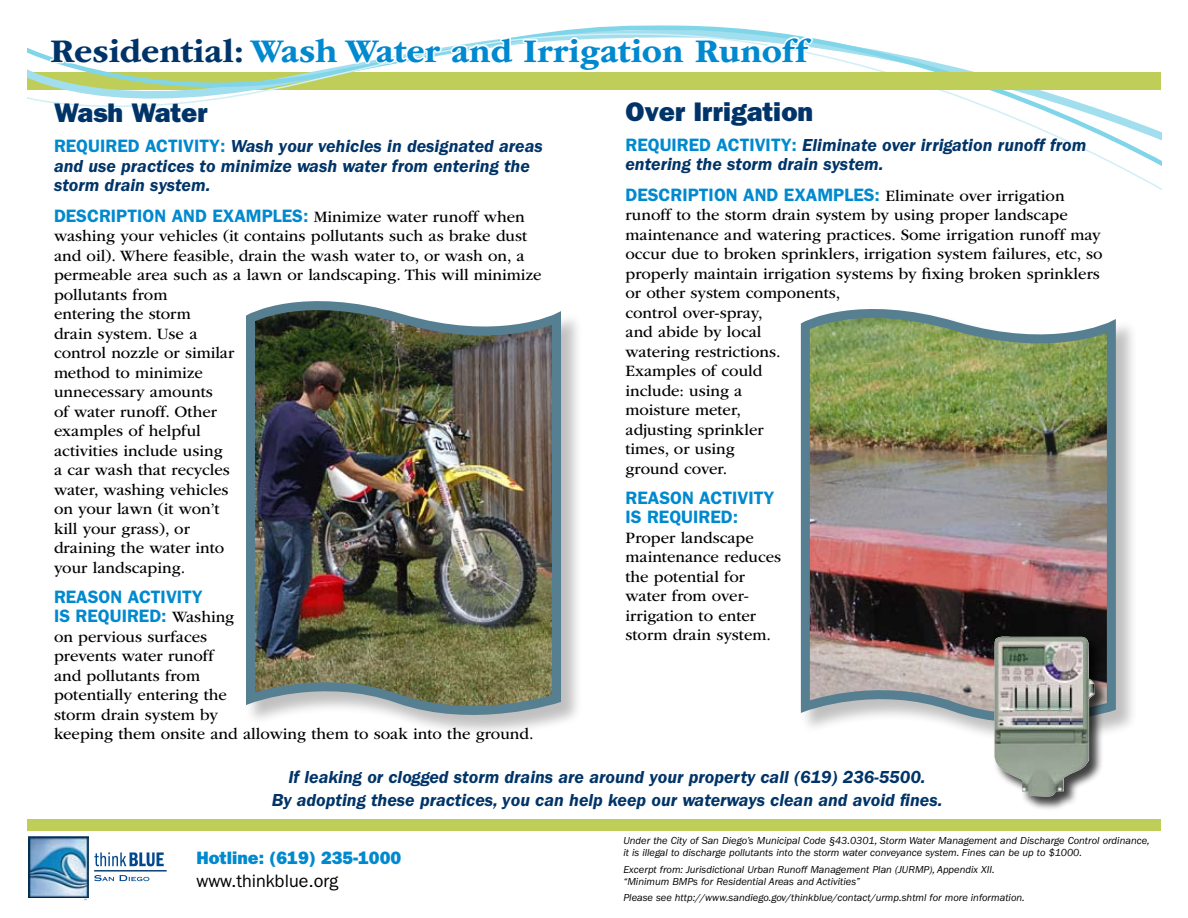
<style>
.page{position:relative;width:1188px;height:918px;background:#fff}
.page>*{position:absolute;margin:0;border:0;box-sizing:border-box;transform-origin:0 0}
.t1{font:700 34.5px "ITC Garamond Std";color:#0089cf}
.t2{font:27px "ITC Franklin Gothic Std Hvy";color:#003468}
.t3{font:italic 600 18px/19.5px "ITC Franklin Gothic Std";color:#003468}
.t4{font:600 18px/19.5px "ITC Franklin Gothic Std";color:#0089cf}
.t5{font:18px "ITC Franklin Gothic Std Hvy";color:#0089cf}
.t6{font:18px "ITC Franklin Gothic Std";color:#000}
.t7{font:16.5px/19.5px "ITC Garamond Std";color:#000}
.t8{font:italic 10.5px/12px "ITC Franklin Gothic Std";color:#000}
.s1{color:#003468}
.s2{font-style:normal;color:#0089cf}
.s3{font-family:"ITC Garamond Std";font-weight:400;font-size:16.5px;color:#000}
</style>
<div class="page">
<div style="left:27px;top:819px;width:1134px;height:12px;background:#bfce58"></div>
<svg style="left:552px;top:25px;width:219px;height:7px"></svg>
<svg style="left:27px;top:32px;width:1135px;height:158px"></svg>
<div style="left:630px;top:72px;width:531px;height:17px;background:#bfce58"></div>
<div style="left:244px;top:299px;width:356px;height:455px;background:#000;opacity:.25"></div>
<img style="left:244px;top:299px;width:322px;height:438px">
<div style="left:798px;top:307px;width:357px;height:455px;background:#000;opacity:.25"></div>
<img style="left:798px;top:307px;width:322px;height:438px">
<div style="left:992px;top:634px;width:130px;height:190px;background:#000;opacity:.75"></div>
<img style="left:993px;top:637px;width:101px;height:160px">
<svg style="left:34px;top:35px;width:409px;height:31px"></svg>
<svg style="left:449px;top:35px;width:66px;height:31px"></svg>
<svg style="left:521px;top:35px;width:293px;height:38px"></svg>
<svg style="left:94px;top:852px;width:70px;height:14px"></svg>
<hr style="left:94px;top:871px;width:73px;height:1px;background:#004990">
<svg style="left:94px;top:875px;width:55px;height:6px"></svg>
<img style="left:28px;top:837px;width:61px;height:60px">
<h1 class="t1" style="left:50px;top:31px;width:759px"><span class="s1">Residential:</span> Wash Water and Irrigation Runoff</h1>
<h2 class="t2" style="left:626px;top:95px;width:189px">Over Irrigation</h2>
<p class="t3" style="left:626px;top:135px;width:462px"><span class="s2">REQUIRED ACTIVITY:</span> Eliminate over irrigation runoff from entering the storm drain system.</p>
<p class="t4" style="left:626px;top:185px;width:441px">DESCRIPTION AND EXAMPLES: <span class="s3">Eliminate over irrigation</span></p>
<p class="t7" style="left:626px;top:205px;width:479px">runoff to the storm drain system by using proper landscape maintenance and watering practices. Some irrigation runoff may occur due to broken sprinklers, irrigation system failures, etc, so properly maintain irrigation systems by fixing broken sprinklers or other system components,<br>control over-spray,<br>and abide by local<br>watering restrictions.<br>Examples of could<br>include: using a<br>moisture meter,<br>adjusting sprinkler<br>times, or using<br>ground cover.</p>
<p class="t4" style="left:626px;top:488px;width:150px">REASON ACTIVITY<br>IS REQUIRED:</p>
<p class="t7" style="left:626px;top:528px;width:157px">Proper landscape maintenance reduces the potential for water from over&shy;irrigation to enter storm drain system.</p>
<h2 class="t2" style="left:54px;top:97px;width:155px">Wash Water</h2>
<p class="t3" style="left:54px;top:137px;width:490px"><span class="s2">REQUIRED ACTIVITY:</span> Wash your vehicles in designated areas and use practices to minimize wash water from entering the storm drain system.</p>
<p class="t4" style="left:54px;top:206px;width:472px">DESCRIPTION AND EXAMPLES: <span class="s3">Minimize water runoff when</span></p>
<p class="t7" style="left:54px;top:226px;width:489px">washing your vehicles (it contains pollutants such as brake dust and oil). Where feasible, drain the wash water to, or wash on, a permeable area such as a lawn or landscaping. This will minimize pollutants from<br>entering the storm<br>drain system. Use a<br>control nozzle or similar<br>method to minimize<br>unnecessary amounts<br>of water runoff. Other<br>examples of helpful<br>activities include using<br>a car wash that recycles<br>water, washing vehicles<br>on your lawn (it won’t<br>kill your grass), or<br>draining the water into<br>your landscaping.</p>
<p class="t4" style="left:54px;top:587px;width:182px">REASON ACTIVITY<br>IS REQUIRED: <span class="s3">Washing</span></p>
<p class="t7" style="left:54px;top:627px;width:481px">on pervious surfaces<br>prevents water runoff<br>and pollutants from<br>potentially entering the<br>storm drain system by<br>keeping them onsite and allowing them to soak into the ground.</p>
<p class="t3" style="left:272px;top:766px;width:672px;line-height:22.5px;text-align:center">If leaking or clogged storm drains are around your property call (619) 236-5500.<br>By adopting these practices, you can help keep our waterways clean and avoid fines.</p>
<p class="t5" style="left:196px;top:848px;width:206px">Hotline: (619) 235-1000</p>
<p class="t6" style="left:196px;top:870px;width:143px">www.thinkblue.org</p>
<p class="t8" style="left:623px;top:835px;width:528px">Under the City of San Diego’s Municipal Code §43.0301, Storm Water Management and Discharge Control ordinance, it is illegal to discharge pollutants into the storm water conveyance system. Fines can be up to $1000.</p>
<p class="t8" style="left:623px;top:863px;width:373px">Excerpt from: Jurisdictional Urban Runoff Management Plan (JURMP), Appendix XII. “Minimum BMPs for Residential Areas and Activities”</p>
<p class="t8" style="left:623px;top:892px;width:403px">Please see http://www.sandiego.gov/thinkblue/contact/urmp.shtml for more information.</p>
</div>
